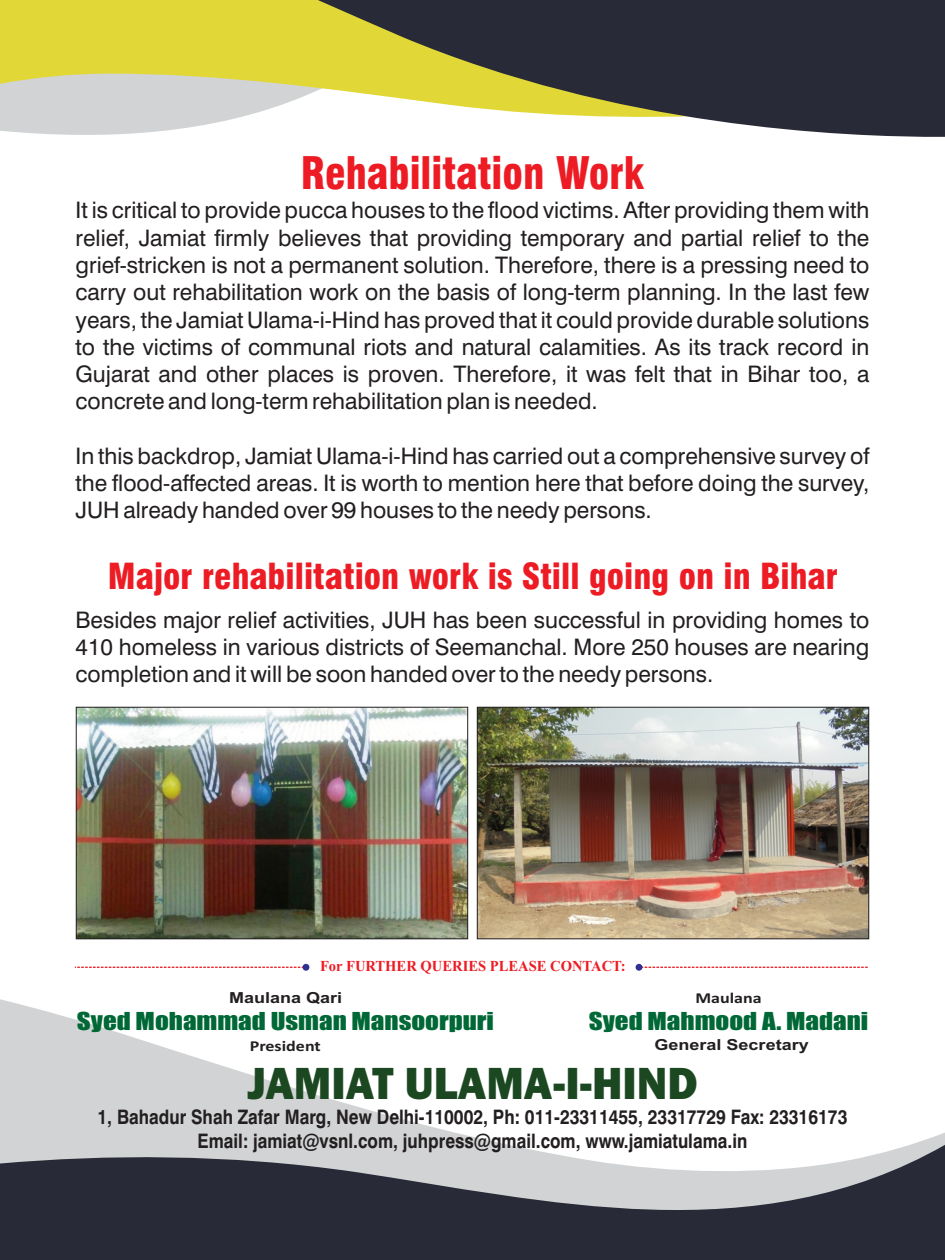
<style>
.page{position:relative;width:945px;height:1260px;background:#fff}
.page>*{position:absolute;margin:0;border:0;box-sizing:border-box;transform-origin:0 0}
.t1{font:800 46.55px "Franklin Gothic";color:#1b4821;scale:.96 1}
.t2{font:900 condensed 43.75px "Swiss 721 BT";color:#ed1c24;scale:.95 1}
.t3{font:900 condensed 35px "Swiss 721 BT";color:#ed1c24}
.t4{font:22.75px/27.3px "Swiss 721 BT";color:#231f20;text-align:justify}
.t5{font:22.75px "Impact";color:#006836;scale:1.18 1}
.t6{font:700 19.95px/24px "Swiss 721 BT";color:#231f20;text-align:center;scale:.86 1}
.t7{font:700 15.22px "Times New Roman";color:#ed1c24;scale:.96 1}
.t8{font:700 15.22px "Arial";color:#231f20;scale:1.18 1}
.t9{font:700 15.22px "Calibri";color:#231f20;scale:1.18 1}
</style>
<div class="page">
<svg style="left:0;top:0;width:318px;height:135px;background:#ddd97c"></svg>
<svg style="left:318px;top:0;width:627px;height:137px;background:#676754"></svg>
<svg style="left:0;top:999px;width:945px;height:146px"></svg>
<svg style="left:0;top:1145px;width:945px;height:115px;background:#5f616a"></svg>
<svg style="left:75px;top:967px;width:228px;height:1px"></svg>
<div style="left:303px;top:964px;width:6px;height:7px;background:#2e3092;border-radius:50%"></div>
<svg style="left:642px;top:967px;width:226px;height:1px"></svg>
<div style="left:636px;top:964px;width:6px;height:7px;background:#2e3092;border-radius:50%"></div>
<img style="left:78px;top:709px;width:388px;height:228px">
<div style="left:76px;top:707px;width:392px;height:232px;border:1px solid #231f20"></div>
<img style="left:479px;top:709px;width:388px;height:228px">
<div style="left:477px;top:707px;width:392px;height:232px;border:1px solid #231f20"></div>
<h2 class="t2" style="left:301px;top:156px;width:363px">Rehabilitation Work</h2>
<p class="t4" style="left:76px;top:199px;width:795px">It is critical to provide pucca houses to the flood victims. After providing them with relief, Jamiat firmly believes that providing temporary and partial relief to the grief-stricken is not a permanent solution. Therefore, there is a pressing need to carry out rehabilitation work on the basis of long-term planning. In the last few years, the Jamiat Ulama-i-Hind has proved that it could provide durable solutions to the victims of communal riots and natural calamities. As its track record in Gujarat and other places is proven. Therefore, it was felt that in Bihar too, a concrete and long-term rehabilitation plan is needed.</p>
<p class="t4" style="left:76px;top:444px;width:795px">In this backdrop, Jamiat Ulama-i-Hind has carried out a comprehensive survey of the flood-affected areas. It is worth to mention here that before doing the survey, JUH already handed over 99 houses to the needy persons.</p>
<h3 class="t3" style="left:108px;top:562px;width:732px">Major rehabilitation work is Still going on in Bihar</h3>
<p class="t4" style="left:76px;top:608px;width:795px">Besides major relief activities, JUH has been successful in providing homes to 410 homeless in various districts of Seemanchal. More 250 houses are nearing completion and it will be soon handed over to the needy persons.</p>
<p class="t7" style="left:320px;top:961px;width:320px">For FURTHER QUERIES PLEASE CONTACT:</p>
<p class="t8" style="left:229px;top:992px;width:97px">Maulana Qari</p>
<p class="t5" style="left:77px;top:1012px;width:355px">Syed Mohammad Usman Mansoorpuri</p>
<p class="t9" style="left:250px;top:1040px;width:62px">President</p>
<p class="t9" style="left:696px;top:992px;width:58px">Maulana</p>
<p class="t5" style="left:589px;top:1012px;width:238px">Syed Mahmood A. Madani</p>
<p class="t8" style="left:654px;top:1039px;width:132px">General Secretary</p>
<h1 class="t1" style="left:247px;top:1067px;width:471px">JAMIAT ULAMA-I-HIND</h1>
<p class="t6" style="left:97px;top:1107px;width:874px">1, Bahadur Shah Zafar Marg, New Delhi-110002, Ph: 011-23311455, 23317729 Fax: 23316173<br>Email: jamiat@vsnl.com, juhpress@gmail.com, www.jamiatulama.in</p>
</div>
